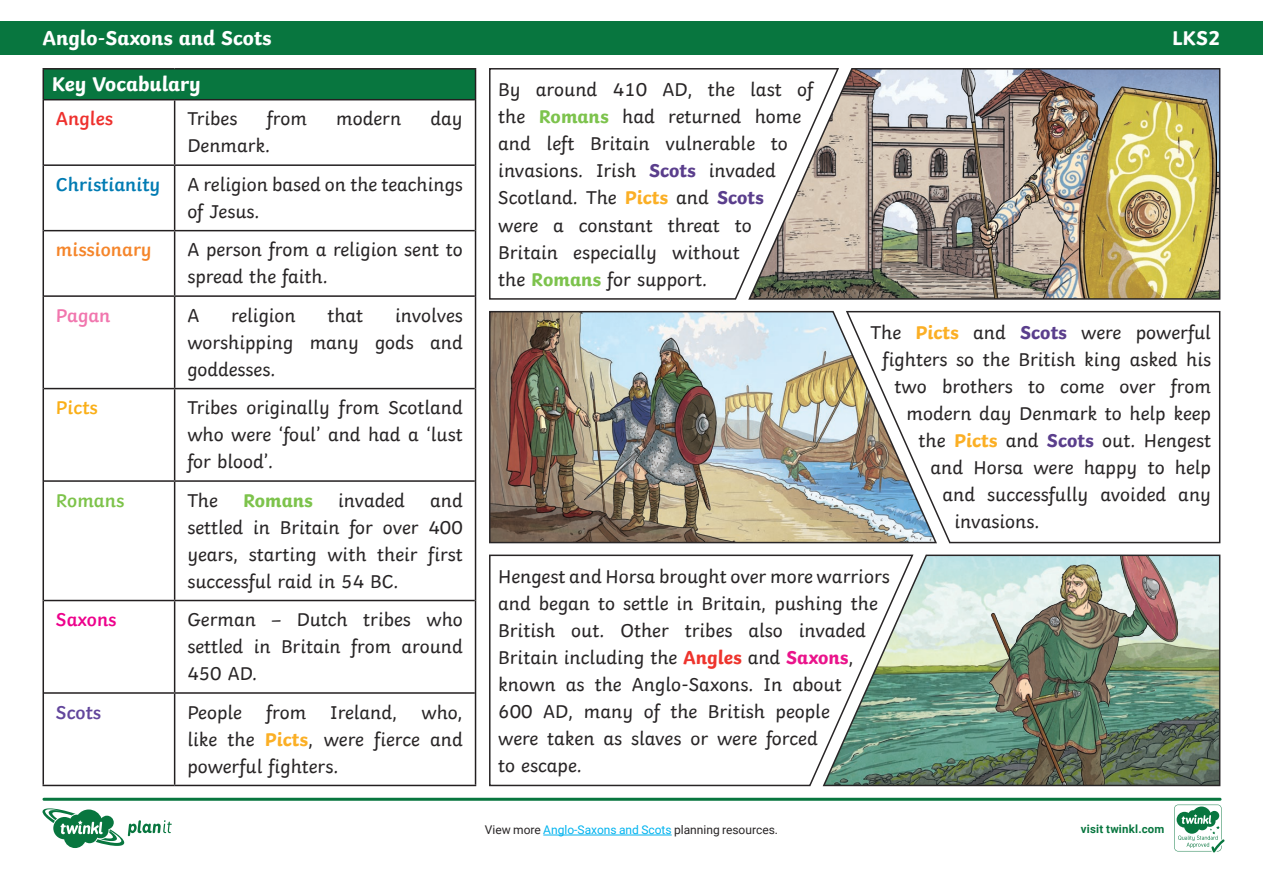
<style>
.page{position:relative;width:1263px;height:893px;background:#fff}
.page>*{position:absolute;margin:0;border:0;box-sizing:border-box;transform-origin:0 0}
.Heading_3{font:700 21px "Twinkl";color:#fff}
.KS2_Body_Copy{font:19.5px/27px "Twinkl";color:#282526;text-align:justify}
.KS2_Body_Copy-2{font:600 19.5px "Twinkl";color:#007bb3}
.KS2_Body_Copy-3{font:600 19.5px "Twinkl";color:#f5852a}
.KS2_Body_Copy-4{font:600 19.5px "Twinkl";color:#ee302d}
.KS2_Body_Copy-5{font:600 19.5px "Twinkl";color:#7dc34a}
.KS2_Body_Copy-6{font:700 19.5px "Twinkl";color:#7dc34c}
.KS2_Body_Copy-7{font:600 19.5px "Twinkl";color:#ed028c}
.KS2_Body_Copy-8{font:600 19.5px "Twinkl";letter-spacing:-.005em;color:#f176ae}
.KS2_Body_Copy-9{font:600 19.5px "Twinkl";color:#faaf18}
.KS2_Body_Copy-10{font:600 19.5px "Twinkl";color:#62469c}
.t1{font:12px "Roboto";color:#282526}
.t2{font:700 11.4px "Roboto";letter-spacing:.02em;color:#08763f}
.s1{font-weight:700;color:#fbaf25}
.s2{font-weight:700;color:#7dc34d}
.s3{font-weight:700;color:#5a3e8c}
.s4{font-weight:700;color:#ee342d}
.s5{font-weight:700;color:#ea148b}
.s6{color:#00b3ef}
</style>
<div class="page">
<div style="left:0;top:21px;width:1263px;height:34px;background:#08763f"></div>
<div style="left:43px;top:69px;width:432px;height:31px;background:#08763f"></div>
<hr style="left:43px;top:100px;width:1px;height:65px;background:#231f20">
<hr style="left:174px;top:100px;width:1px;height:64px;background:#231f20">
<hr style="left:475px;top:100px;width:1px;height:65px;background:#231f20">
<hr style="left:43px;top:165px;width:1px;height:66px;background:#231f20">
<hr style="left:174px;top:166px;width:1px;height:64px;background:#231f20">
<hr style="left:475px;top:165px;width:1px;height:66px;background:#231f20">
<hr style="left:43px;top:231px;width:1px;height:65px;background:#231f20">
<hr style="left:174px;top:231px;width:1px;height:64px;background:#231f20">
<hr style="left:475px;top:231px;width:1px;height:65px;background:#231f20">
<hr style="left:43px;top:296px;width:1px;height:93px;background:#231f20">
<hr style="left:174px;top:297px;width:1px;height:91px;background:#231f20">
<hr style="left:475px;top:296px;width:1px;height:93px;background:#231f20">
<hr style="left:43px;top:389px;width:1px;height:92px;background:#231f20">
<hr style="left:174px;top:389px;width:1px;height:91px;background:#231f20">
<hr style="left:475px;top:389px;width:1px;height:92px;background:#231f20">
<hr style="left:43px;top:481px;width:1px;height:119px;background:#231f20">
<hr style="left:174px;top:482px;width:1px;height:118px;background:#231f20">
<hr style="left:475px;top:481px;width:1px;height:119px;background:#231f20">
<hr style="left:43px;top:600px;width:1px;height:93px;background:#231f20">
<hr style="left:174px;top:601px;width:1px;height:91px;background:#231f20">
<hr style="left:475px;top:600px;width:1px;height:93px;background:#231f20">
<hr style="left:43px;top:693px;width:1px;height:92px;background:#231f20">
<hr style="left:174px;top:694px;width:1px;height:91px;background:#231f20">
<hr style="left:475px;top:693px;width:1px;height:92px;background:#231f20">
<hr style="left:44px;top:164px;width:131px;height:2px;background:#231f20">
<hr style="left:175px;top:164px;width:300px;height:2px;background:#231f20">
<hr style="left:44px;top:230px;width:131px;height:1px;background:#231f20">
<hr style="left:175px;top:230px;width:300px;height:1px;background:#231f20">
<hr style="left:44px;top:295px;width:131px;height:2px;background:#231f20">
<hr style="left:175px;top:295px;width:300px;height:2px;background:#231f20">
<hr style="left:44px;top:388px;width:131px;height:1px;background:#231f20">
<hr style="left:175px;top:388px;width:300px;height:1px;background:#231f20">
<hr style="left:44px;top:480px;width:131px;height:2px;background:#231f20">
<hr style="left:175px;top:480px;width:300px;height:2px;background:#231f20">
<hr style="left:44px;top:600px;width:131px;height:1px;background:#231f20">
<hr style="left:175px;top:600px;width:300px;height:1px;background:#231f20">
<hr style="left:44px;top:692px;width:131px;height:2px;background:#231f20">
<hr style="left:175px;top:692px;width:300px;height:2px;background:#231f20">
<hr style="left:43px;top:785px;width:132px;height:1px;background:#231f20">
<hr style="left:175px;top:785px;width:301px;height:1px;background:#231f20">
<hr style="left:43px;top:68px;width:132px;height:2px;background:#231f20">
<hr style="left:175px;top:68px;width:301px;height:2px;background:#231f20">
<hr style="left:44px;top:99px;width:131px;height:1px;background:#231f20">
<hr style="left:175px;top:99px;width:300px;height:1px;background:#231f20">
<hr style="left:43px;top:70px;width:1px;height:30px;background:#231f20">
<hr style="left:475px;top:70px;width:1px;height:30px;background:#231f20">
<img style="left:489px;top:68px;width:732px;height:719px">
<svg style="left:42px;top:798px;width:1182px;height:54px"></svg>
<p class="Heading_3" style="left:43px;top:21px;width:230px">Anglo-Saxons and Scots</p>
<p class="Heading_3" style="left:1172px;top:21px;width:50px">LKS2</p>
<p class="Heading_3" style="left:52px;top:67px;width:150px">Key Vocabulary</p>
<p class="KS2_Body_Copy-4" style="left:56px;top:103px;width:58px">Angles</p>
<p class="KS2_Body_Copy" style="left:187px;top:104px;width:51px">Tribes</p>
<p class="KS2_Body_Copy" style="left:267px;top:104px;width:42px">from</p>
<p class="KS2_Body_Copy" style="left:336px;top:104px;width:66px">modern</p>
<p class="KS2_Body_Copy" style="left:431px;top:104px;width:34px">day</p>
<p class="KS2_Body_Copy" style="left:187px;top:131px;width:84px">Denmark.</p>
<p class="KS2_Body_Copy-2" style="left:56px;top:169px;width:106px">Christianity</p>
<p class="KS2_Body_Copy" style="left:187px;top:169px;width:277px">A religion based on the teachings of Jesus.</p>
<p class="KS2_Body_Copy-3" style="left:56px;top:234px;width:97px">missionary</p>
<p class="KS2_Body_Copy" style="left:187px;top:235px;width:277px">A person from a religion sent to spread the faith.</p>
<p class="KS2_Body_Copy-8" style="left:56px;top:300px;width:56px">Pagan</p>
<p class="KS2_Body_Copy" style="left:187px;top:300px;width:13px">A</p>
<p class="KS2_Body_Copy" style="left:231px;top:300px;width:66px">religion</p>
<p class="KS2_Body_Copy" style="left:327px;top:300px;width:37px">that</p>
<p class="KS2_Body_Copy" style="left:187px;top:300px;width:277px;text-indent:208px">involves worshipping many gods and goddesses.</p>
<p class="KS2_Body_Copy-9" style="left:56px;top:392px;width:43px">Picts</p>
<p class="KS2_Body_Copy" style="left:187px;top:392px;width:277px">Tribes originally from Scotland who were ‘foul’ and had a ‘lust for blood’.</p>
<p class="KS2_Body_Copy-5" style="left:56px;top:485px;width:70px">Romans</p>
<p class="KS2_Body_Copy" style="left:187px;top:485px;width:32px">The</p>
<p class="KS2_Body_Copy-6" style="left:243px;top:484px;width:71px">Romans</p>
<p class="KS2_Body_Copy" style="left:338px;top:485px;width:68px">invaded</p>
<p class="KS2_Body_Copy" style="left:187px;top:485px;width:277px;text-indent:243px">and settled in Britain for over 400 years, starting with their first successful raid in 54 BC.</p>
<p class="KS2_Body_Copy-7" style="left:56px;top:604px;width:62px">Saxons</p>
<p class="KS2_Body_Copy" style="left:187px;top:604px;width:277px">German – Dutch tribes who settled in Britain from around 450 AD.</p>
<p class="KS2_Body_Copy-10" style="left:56px;top:697px;width:47px">Scots</p>
<p class="KS2_Body_Copy" style="left:187px;top:697px;width:277px">People from Ireland, who, like the <span class="s1">Picts</span>, were fierce and powerful fighters.</p>
<p class="KS2_Body_Copy" style="left:498px;top:75px;width:317px;text-align:left">By around 410 AD, the last of the <span class="s2">Romans</span> had returned home and left Britain vulnerable to invasions. Irish <span class="s3">Scots</span> invaded<br>Scotland. The <span class="s1">Picts</span> and <span class="s3">Scots<br></span>were a constant threat to<br>Britain especially without<br>the <span class="s2">Romans</span> for support.</p>
<p class="KS2_Body_Copy" style="left:870px;top:318px;width:342px">The <span class="s1">Picts</span> and <span class="s3">Scots</span> were powerful</p>
<p class="KS2_Body_Copy" style="left:882px;top:345px;width:330px">fighters so the British king asked his</p>
<p class="KS2_Body_Copy" style="left:894px;top:372px;width:318px">two brothers to come over from</p>
<p class="KS2_Body_Copy" style="left:906px;top:399px;width:306px">modern day Denmark to help keep</p>
<p class="KS2_Body_Copy" style="left:918px;top:426px;width:294px">the <span class="s1">Picts</span> and <span class="s3">Scots</span> out. Hengest</p>
<p class="KS2_Body_Copy" style="left:930px;top:453px;width:282px">and Horsa were happy to help</p>
<p class="KS2_Body_Copy" style="left:942px;top:480px;width:270px">and successfully avoided any</p>
<p class="KS2_Body_Copy" style="left:954px;top:507px;width:86px">invasions.</p>
<p class="KS2_Body_Copy" style="left:498px;top:561px;width:393px;text-align:left">Hengest and Horsa brought over more warriors and began to settle in Britain, pushing the British out. Other tribes also invaded Britain including the <span class="s4">Angles</span> and <span class="s5">Saxons</span>, known as the Anglo-Saxons. In about<br>600 AD, many of the British people<br>were taken as slaves or were forced<br>to escape.</p>
<p class="t1" style="left:485px;top:821px;width:295px">View more <span class="s6">Anglo-Saxons and Scots</span> planning resources.</p>
<p class="t2" style="left:1081px;top:821px;width:85px">visit twinkl.com</p>
</div>
